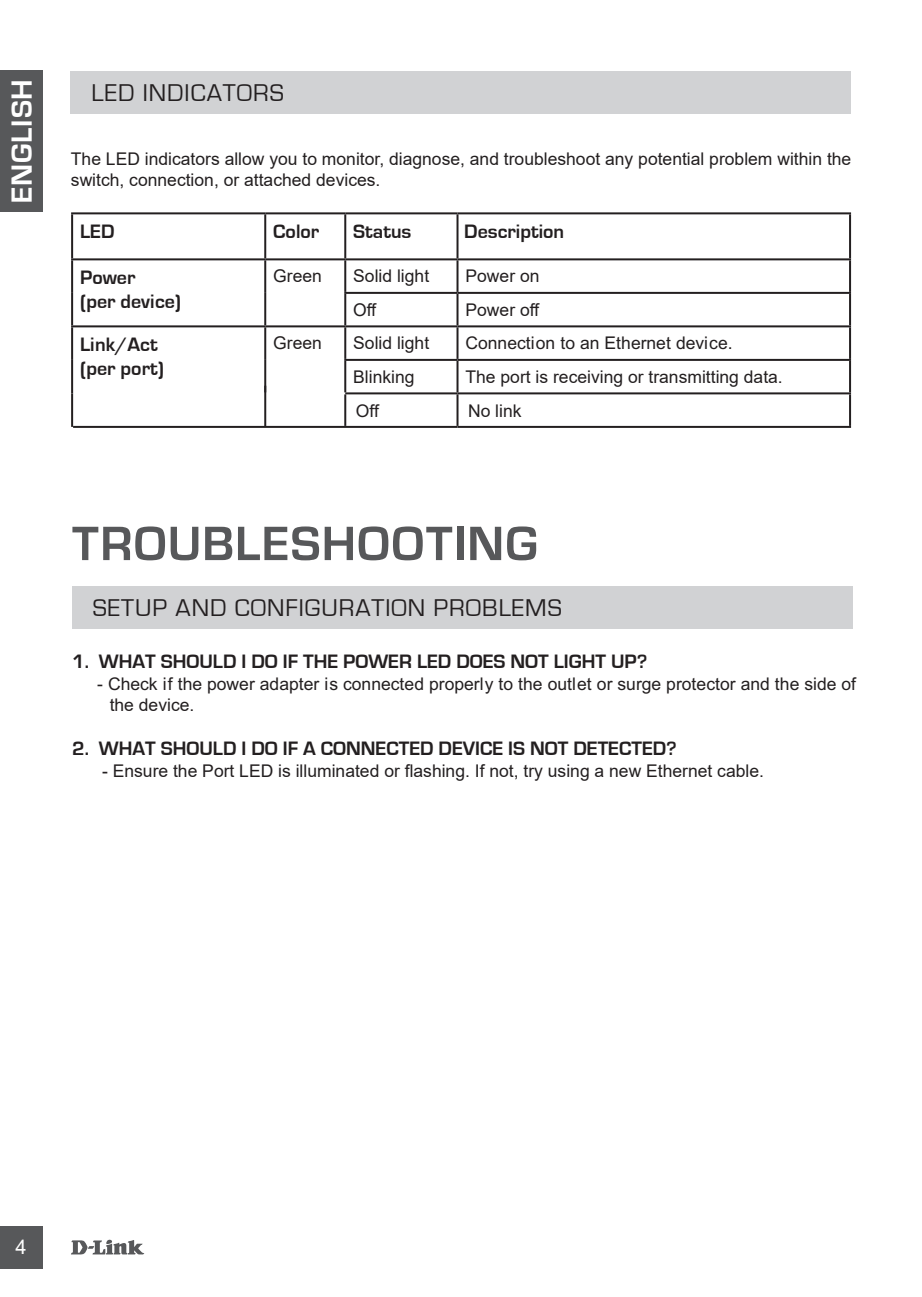
<style>
.page{position:relative;width:922px;height:1297px;background:#fff}
.page>*{position:absolute;margin:0;border:0;box-sizing:border-box;transform-origin:0 0}
.t1{font:700 50px "Eurostile";letter-spacing:.03em;color:#57585a}
.t2{font:700 30px "Eurostile";letter-spacing:.025em;color:#fff}
.t3{font:25px "Eurostile";letter-spacing:.04em;color:#231f20}
.t4{font:700 20px/23.8px "Eurostile";color:#231f20}
.t5{font:20px "Arial";color:#fff}
.t6{font:17.5px/21px "Arial";color:#231f20}
</style>
<div class="page">
<svg style="left:71px;top:1239px;width:73px;height:15px"></svg>
<div style="left:0;top:1226px;width:43px;height:43px;background:#57585a"></div>
<div style="left:0;top:70px;width:43px;height:142px;background:#57585a"></div>
<div style="left:71px;top:71px;width:779px;height:42px;background:#d1d2d4"></div>
<hr style="left:71px;top:212px;width:194px;height:2px;background:#231f20">
<hr style="left:71px;top:214px;width:2px;height:44px;background:#231f20">
<hr style="left:265px;top:212px;width:80px;height:2px;background:#231f20">
<hr style="left:264px;top:214px;width:2px;height:44px;background:#231f20">
<hr style="left:345px;top:212px;width:112px;height:2px;background:#231f20">
<hr style="left:344px;top:214px;width:2px;height:44px;background:#231f20">
<hr style="left:457px;top:212px;width:393px;height:2px;background:#231f20">
<hr style="left:456px;top:214px;width:2px;height:44px;background:#231f20">
<hr style="left:848px;top:214px;width:2px;height:44px;background:#231f20">
<hr style="left:71px;top:258px;width:194px;height:2px;background:#231f20">
<hr style="left:71px;top:260px;width:2px;height:33px;background:#231f20">
<hr style="left:265px;top:258px;width:80px;height:2px;background:#231f20">
<hr style="left:264px;top:260px;width:2px;height:33px;background:#231f20">
<hr style="left:345px;top:258px;width:112px;height:2px;background:#231f20">
<hr style="left:344px;top:260px;width:2px;height:32px;background:#231f20">
<hr style="left:457px;top:258px;width:393px;height:2px;background:#231f20">
<hr style="left:456px;top:260px;width:2px;height:32px;background:#231f20">
<hr style="left:848px;top:260px;width:2px;height:32px;background:#231f20">
<hr style="left:71px;top:293px;width:2px;height:32px;background:#231f20">
<hr style="left:264px;top:293px;width:2px;height:32px;background:#231f20">
<hr style="left:344px;top:292px;width:113px;height:2px;background:#231f20">
<hr style="left:344px;top:294px;width:2px;height:31px;background:#231f20">
<hr style="left:457px;top:292px;width:393px;height:2px;background:#231f20">
<hr style="left:456px;top:294px;width:2px;height:31px;background:#231f20">
<hr style="left:848px;top:294px;width:2px;height:31px;background:#231f20">
<hr style="left:71px;top:325px;width:194px;height:2px;background:#231f20">
<hr style="left:71px;top:327px;width:2px;height:33px;background:#231f20">
<hr style="left:265px;top:325px;width:80px;height:2px;background:#231f20">
<hr style="left:264px;top:327px;width:2px;height:33px;background:#231f20">
<hr style="left:345px;top:325px;width:112px;height:2px;background:#231f20">
<hr style="left:344px;top:327px;width:2px;height:32px;background:#231f20">
<hr style="left:457px;top:325px;width:393px;height:2px;background:#231f20">
<hr style="left:456px;top:327px;width:2px;height:32px;background:#231f20">
<hr style="left:848px;top:327px;width:2px;height:32px;background:#231f20">
<hr style="left:71px;top:360px;width:2px;height:33px;background:#231f20">
<hr style="left:264px;top:360px;width:2px;height:32px;background:#231f20">
<hr style="left:344px;top:359px;width:113px;height:2px;background:#231f20">
<hr style="left:344px;top:361px;width:2px;height:31px;background:#231f20">
<hr style="left:457px;top:359px;width:393px;height:2px;background:#231f20">
<hr style="left:456px;top:361px;width:2px;height:31px;background:#231f20">
<hr style="left:848px;top:361px;width:2px;height:31px;background:#231f20">
<hr style="left:71px;top:393px;width:2px;height:34px;background:#231f20">
<hr style="left:264px;top:386px;width:2px;height:41px;background:#231f20">
<hr style="left:345px;top:392px;width:112px;height:2px;background:#231f20">
<hr style="left:344px;top:394px;width:2px;height:32px;background:#231f20">
<hr style="left:457px;top:392px;width:393px;height:2px;background:#231f20">
<hr style="left:456px;top:394px;width:2px;height:32px;background:#231f20">
<hr style="left:848px;top:394px;width:2px;height:32px;background:#231f20">
<hr style="left:73px;top:426px;width:384px;height:2px;background:#231f20">
<hr style="left:457px;top:426px;width:393px;height:2px;background:#231f20">
<div style="left:72px;top:586px;width:780px;height:42px;background:#d1d2d4"></div>
<h2 class="t2" style="left:5px;top:203px;width:125px;rotate:-90deg">ENGLISH</h2>
<h3 class="t3" style="left:92px;top:79px;width:193px">LED INDICATORS</h3>
<p class="t6" style="left:71px;top:148px;width:781px">The LED indicators allow you to monitor, diagnose, and troubleshoot any potential problem within the switch, connection, or attached devices.</p>
<p class="t4" style="left:80px;top:220px;width:36px">LED</p>
<p class="t4" style="left:273px;top:220px;width:47px">Color</p>
<p class="t4" style="left:353px;top:220px;width:60px">Status</p>
<p class="t4" style="left:464px;top:220px;width:101px">Description</p>
<p class="t4" style="left:80px;top:266px;width:102px">Power<br>(per device)</p>
<p class="t6" style="left:273px;top:266px;width:50px">Green</p>
<p class="t6" style="left:353px;top:266px;width:77px">Solid light</p>
<p class="t6" style="left:465px;top:266px;width:75px">Power on</p>
<p class="t6" style="left:353px;top:299px;width:25px">Off</p>
<p class="t6" style="left:465px;top:299px;width:76px">Power off</p>
<p class="t4" style="left:80px;top:333px;width:85px">Link/Act (per port)</p>
<p class="t6" style="left:273px;top:333px;width:50px">Green</p>
<p class="t6" style="left:353px;top:333px;width:77px">Solid light</p>
<p class="t6" style="left:465px;top:333px;width:268px">Connection to an Ethernet device.</p>
<p class="t6" style="left:353px;top:366px;width:63px">Blinking</p>
<p class="t6" style="left:465px;top:366px;width:319px">The port is receiving or transmitting data.</p>
<p class="t6" style="left:356px;top:401px;width:25px">Off</p>
<p class="t6" style="left:468px;top:400px;width:55px">No link</p>
<h1 class="t1" style="left:72px;top:516px;width:467px">TROUBLESHOOTING</h1>
<h3 class="t3" style="left:93px;top:594px;width:470px">SETUP AND CONFIGURATION PROBLEMS</h3>
<p class="t4" style="left:72px;top:650px;width:576px">1. WHAT SHOULD I DO IF THE POWER LED DOES NOT LIGHT UP?</p>
<p class="t6" style="left:110px;top:674px;width:747px;text-indent:-12px">- Check if the power adapter is connected properly to the outlet or surge protector and the side of the device.</p>
<p class="t4" style="left:72px;top:737px;width:606px">2. WHAT SHOULD I DO IF A CONNECTED DEVICE IS NOT DETECTED?</p>
<p class="t6" style="left:102px;top:761px;width:663px">- Ensure the Port LED is illuminated or flashing. If not, try using a new Ethernet cable.</p>
<p class="t5" style="left:15px;top:1233px;width:13px">4</p>
</div>
